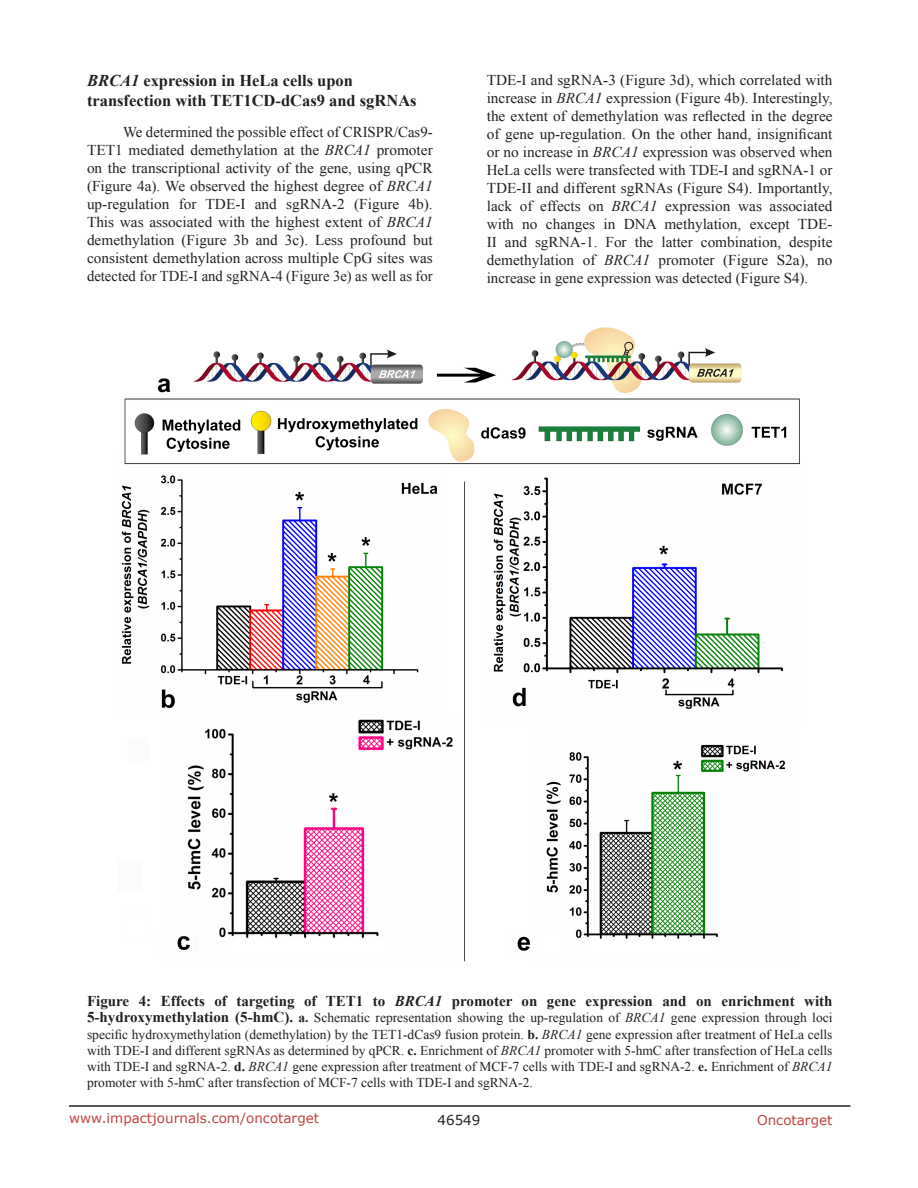
<style>
.page{position:relative;width:918px;height:1188px;background:#fff}
.page>*{position:absolute;margin:0;border:0;box-sizing:border-box;transform-origin:0 0}
.t1{font:700 16.5px/19.8px "Times New Roman";color:#231f20}
.t2{font:15px/18px "Times New Roman";color:#231f20;text-align:justify}
.t3{font:700 15px "Times New Roman";color:#231f20}
.t4{font:13.5px/16.2px "Times New Roman";color:#231f20;text-align:justify}
.t5{font:13.5px "Verdana";color:#c24141}
.t6{font:13.5px "Verdana";color:#231f20}
.s1{font-style:italic}
.s2{font-weight:700;font-size:15px}
.s3{font-weight:700}
</style>
<div class="page">
<hr style="left:69px;top:1105px;width:781px;height:2px;background:#231f20">
<img style="left:121px;top:327px;width:679px;height:635px">
<p class="t1" style="left:87px;top:70px;width:331px"><span class="s1">BRCA1</span> expression in HeLa cells upon transfection with TET1CD-dCas9 and sgRNAs</p>
<p class="t2" style="left:87px;top:123px;width:347px;text-indent:36px">We determined the possible effect of CRISPR/Cas9- TET1 mediated demethylation at the <span class="s1">BRCA1</span> promoter on the transcriptional activity of the gene, using qPCR (Figure 4a). We observed the highest degree of <span class="s1">BRCA1 </span>up-regulation for TDE-I and sgRNA-2 (Figure 4b).<br>This was associated with the highest extent of <span class="s1">BRCA1 </span>demethylation (Figure 3b and 3c). Less profound but consistent demethylation across multiple CpG sites was detected for TDE-I and sgRNA-4 (Figure 3e) as well as for</p>
<p class="t2" style="left:487px;top:71px;width:347px">TDE-I and sgRNA-3 (Figure 3d), which correlated with increase in <span class="s1">BRCA1</span> expression (Figure 4b). Interestingly, the extent of demethylation was reflected in the degree of gene up-regulation. On the other hand, insignificant or no increase in <span class="s1">BRCA1</span> expression was observed when HeLa cells were transfected with TDE-I and sgRNA-1 or TDE-II and different sgRNAs (Figure S4). Importantly, lack of effects on <span class="s1">BRCA1</span> expression was associated with no changes in DNA methylation, except TDE-II and sgRNA-1. For the latter combination, despite demethylation of <span class="s1">BRCA1</span> promoter (Figure S2a), no increase in gene expression was detected (Figure S4).</p>
<p class="t3" style="left:87px;top:991px;width:747px">Figure 4: Effects of targeting of TET1 to <span class="s1">BRCA1</span> promoter on gene expression and on enrichment with</p>
<p class="t4" style="left:87px;top:1010px;width:747px"><span class="s2">5-hydroxymethylation (5-hmC).</span> <span class="s3">a.</span> Schematic representation showing the up-regulation of <span class="s1">BRCA1</span> gene expression through loci specific hydroxymethylation (demethylation) by the TET1-dCas9 fusion protein. <span class="s3">b.</span> <span class="s1">BRCA1</span> gene expression after treatment of HeLa cells with TDE-I and different sgRNAs as determined by qPCR. <span class="s3">c.</span> Enrichment of <span class="s1">BRCA1</span> promoter with 5-hmC after transfection of HeLa cells with TDE-I and sgRNA-2. <span class="s3">d.</span> <span class="s1">BRCA1</span> gene expression after treatment of MCF-7 cells with TDE-I and sgRNA-2. <span class="s3">e.</span> Enrichment of <span class="s1">BRCA1 </span>promoter with 5-hmC after transfection of MCF-7 cells with TDE-I and sgRNA-2.</p>
<p class="t5" style="left:69px;top:1109px;width:252px">www.impactjournals.com/oncotarget</p>
<p class="t6" style="left:438px;top:1111px;width:44px">46549</p>
<p class="t5" style="left:757px;top:1111px;width:77px">Oncotarget</p>
</div>
